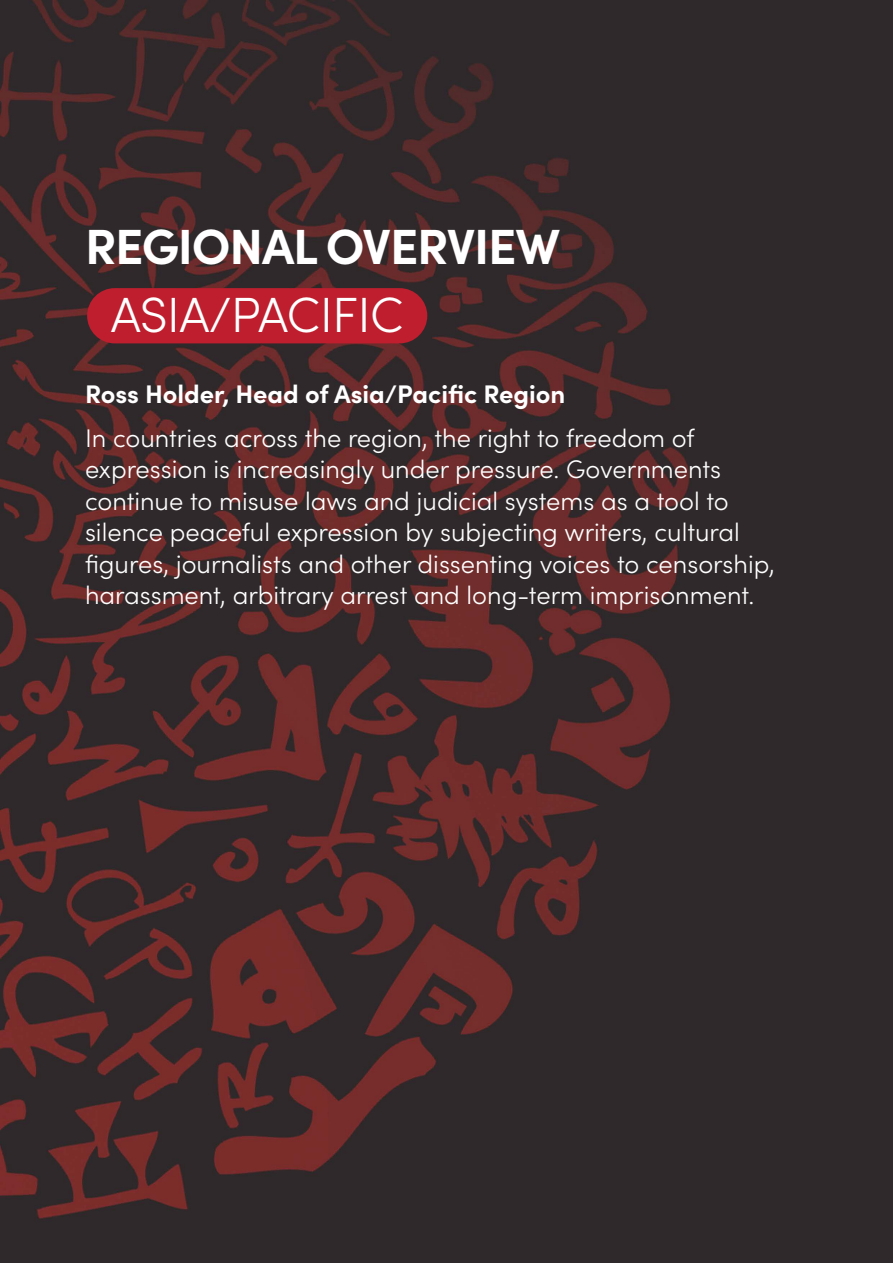
<style>
.page{position:relative;width:893px;height:1263px;background:#fff}
.page>*{position:absolute;margin:0;border:0;box-sizing:border-box;transform-origin:0 0}
.t1{font:700 49.5px "Sofia Pro";letter-spacing:-.025em;color:#fff}
.t2{font:300 49.5px "Sofia Pro";letter-spacing:-.015em;color:#fff}
.t3{font:300 25.5px/31.5px "Sofia Pro";color:#fff}
.t4{font:700 25.5px "Sofia Pro";color:#fff}
</style>
<div class="page">
<img style="left:0;top:0;width:893px;height:1263px">
<div style="left:87px;top:288px;width:340px;height:55px;background:#be1e2d;border-radius:28px"></div>
<h1 class="t1" style="left:85px;top:209px;width:476px">REGIONAL OVERVIEW</h1>
<h1 class="t2" style="left:111px;top:279px;width:294px">ASIA/PACIFIC</h1>
<p class="t4" style="left:85px;top:374px;width:482px">Ross Holder, Head of Asia/Pacific Region</p>
<p class="t3" style="left:85px;top:421px;width:691px">In countries across the region, the right to freedom of expression is increasingly under pressure. Governments continue to misuse laws and judicial systems as a tool to silence peaceful expression by subjecting writers, cultural figures, journalists and other dissenting voices to censorship, harassment, arbitrary arrest and long-term imprisonment.</p>
</div>
